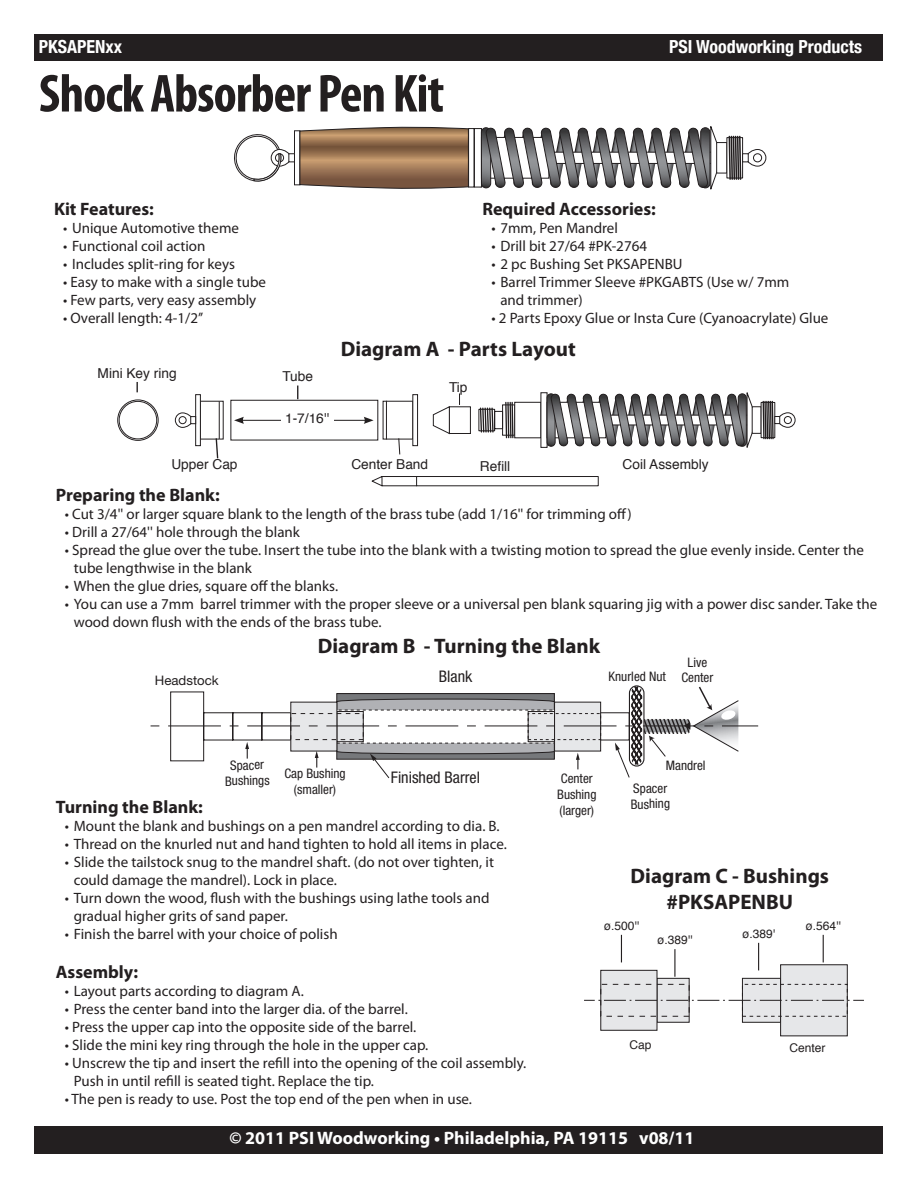
<style>
.page{position:relative;width:918px;height:1188px;background:#fff}
.page>*{position:absolute;margin:0;border:0;box-sizing:border-box;transform-origin:0 0}
.t1{font:700 condensed 54px "Myriad Pro";letter-spacing:-.02em;color:#231f20}
.t2{font:700 21px "Myriad Pro";color:#231f20}
.t3{font:700 18px "Myriad Pro";color:#231f20}
.t4{font:700 18px "Myriad Pro";color:#fff}
.t5{font:700 condensed 18px "Helvetica Neue";color:#fff}
.t6{font:condensed 16.05px "Helvetica Neue";color:#231f20}
.t7{font:15px/18px "Myriad Pro";color:#231f20}
.t8{font:13.65px "Helvetica";color:#231f20}
.t9{font:condensed 13.05px/15.8px "Helvetica Neue";color:#231f20}
.t10{font:13.05px "Helvetica Neue";color:#231f20}
.t11{font:12px "Helvetica";color:#231f20}
</style>
<div class="page">
<div style="left:34px;top:34px;width:850px;height:27px;background:#231f20"></div>
<div style="left:34px;top:1126px;width:850px;height:28px;background:#231f20"></div>
<div style="left:231px;top:400px;width:147px;height:40px;background:#fff;border:1px solid #231f20"></div>
<svg style="left:195px;top:394px;width:6px;height:52px"></svg>
<div style="left:383px;top:401px;width:30px;height:38px;border:1px solid #231f20"></div>
<div style="left:413px;top:394px;width:5px;height:52px;border:1px solid #231f20"></div>
<hr style="left:219px;top:401px;width:1px;height:38px;background:#231f20">
<hr style="left:386px;top:401px;width:1px;height:39px;background:#231f20">
<svg style="left:175px;top:413px;width:17px;height:14px"></svg>
<div style="left:175px;top:413px;width:17px;height:15px;border:1px solid #231f20;border-radius:7px"></div>
<div style="left:179px;top:417px;width:7px;height:7px;background:#fff;border-radius:50%"></div>
<div style="left:179px;top:416px;width:7px;height:8px;border:1px solid #231f20;border-radius:50%"></div>
<svg style="left:191px;top:416px;width:5px;height:8px"></svg>
<div style="left:449px;top:407px;width:22px;height:27px;background:#fff;border:1px solid #231f20"></div>
<svg style="left:433px;top:406px;width:17px;height:28px"></svg>
<svg style="left:774px;top:402px;width:1px;height:36px"></svg>
<svg style="left:778px;top:413px;width:17px;height:14px"></svg>
<div style="left:778px;top:413px;width:17px;height:14px;border:1px solid #231f20;border-radius:7px"></div>
<div style="left:784px;top:417px;width:7px;height:7px;background:#fff;border-radius:50%"></div>
<div style="left:784px;top:416px;width:8px;height:8px;border:1px solid #231f20;border-radius:50%"></div>
<svg style="left:775px;top:416px;width:5px;height:8px"></svg>
<svg style="left:118px;top:400px;width:40px;height:40px"></svg>
<div style="left:118px;top:400px;width:40px;height:41px;border:1px solid #231f20;border-radius:50%"></div>
<div style="left:119px;top:401px;width:38px;height:38px;background:#fff;border-radius:50%"></div>
<div style="left:119px;top:401px;width:38px;height:38px;border:1px solid #231f20;border-radius:50%"></div>
<svg style="left:479px;top:392px;width:295px;height:56px"></svg>
<svg style="left:371px;top:476px;width:228px;height:10px"></svg>
<svg style="left:459px;top:393px;width:1px;height:12px"></svg>
<hr style="left:242px;top:420px;width:124px;height:1px;background:#231f20">
<svg style="left:234px;top:417px;width:10px;height:7px"></svg>
<svg style="left:364px;top:417px;width:10px;height:7px"></svg>
<div style="left:281px;top:413px;width:52px;height:14px;background:#fff"></div>
<svg style="left:297px;top:386px;width:1px;height:13px"></svg>
<svg style="left:215px;top:437px;width:4px;height:22px"></svg>
<svg style="left:398px;top:437px;width:3px;height:18px"></svg>
<svg style="left:742px;top:137px;width:1px;height:41px"></svg>
<svg style="left:747px;top:149px;width:19px;height:17px"></svg>
<div style="left:746px;top:149px;width:20px;height:17px;border:1px solid #231f20;border-radius:8px"></div>
<div style="left:754px;top:154px;width:8px;height:8px;background:#fff;border-radius:50%"></div>
<div style="left:753px;top:154px;width:9px;height:8px;border:1px solid #231f20;border-radius:50%"></div>
<svg style="left:742px;top:154px;width:6px;height:8px"></svg>
<svg style="left:294px;top:131px;width:6px;height:54px"></svg>
<svg style="left:291px;top:154px;width:4px;height:8px"></svg>
<svg style="left:300px;top:126px;width:442px;height:64px"></svg>
<svg style="left:234px;top:134px;width:57px;height:48px"></svg>
<svg style="left:151px;top:685px;width:607px;height:94px"></svg>
<div style="left:657px;top:978px;width:32px;height:45px;background:#e6e7e9;border:1px solid #231f20"></div>
<div style="left:600px;top:970px;width:57px;height:61px;background:#e6e7e9;border:1px solid #231f20"></div>
<div style="left:601px;top:984px;width:88px;height:33px;border:1px dashed #231f20"></div>
<div style="left:742px;top:978px;width:39px;height:45px;background:#e6e7e9;border:1px solid #231f20"></div>
<div style="left:780px;top:964px;width:68px;height:72px;background:#e6e7e9;border:1px solid #231f20"></div>
<div style="left:742px;top:984px;width:106px;height:32px;border:1px dashed #231f20"></div>
<svg style="left:584px;top:1000px;width:280px;height:1px"></svg>
<svg style="left:823px;top:935px;width:1px;height:27px"></svg>
<svg style="left:621px;top:935px;width:1px;height:27px"></svg>
<svg style="left:758px;top:943px;width:1px;height:27px"></svg>
<svg style="left:674px;top:949px;width:1px;height:28px"></svg>
<p class="t5" style="left:39px;top:36px;width:85px">PKSAPENxx</p>
<p class="t5" style="left:669px;top:36px;width:195px">PSI Woodworking Products</p>
<p class="t1" style="left:39px;top:60px;width:407px">Shock Absorber Pen Kit</p>
<p class="t3" style="left:54px;top:197px;width:101px">Kit Features:</p>
<p class="t7" style="left:63px;top:218px;width:178px">• Unique Automotive theme</p>
<p class="t7" style="left:63px;top:236px;width:144px">• Functional coil action</p>
<p class="t7" style="left:63px;top:254px;width:174px">• Includes split-ring for keys</p>
<p class="t7" style="left:63px;top:272px;width:205px">• Easy to make with a single tube</p>
<p class="t7" style="left:63px;top:290px;width:195px">• Few parts, very easy assembly</p>
<p class="t7" style="left:63px;top:308px;width:142px">• Overall length: 4-1/2’’</p>
<p class="t3" style="left:482px;top:197px;width:175px">Required Accessories:</p>
<p class="t7" style="left:491px;top:218px;width:128px">• 7mm, Pen Mandrel</p>
<p class="t7" style="left:491px;top:236px;width:157px">• Drill bit 27/64 #PK-2764</p>
<p class="t7" style="left:491px;top:254px;width:193px">• 2 pc Bushing Set PKSAPENBU</p>
<p class="t7" style="left:491px;top:272px;width:300px">• Barrel Trimmer Sleeve #PKGABTS (Use w/ 7mm</p>
<p class="t7" style="left:500px;top:290px;width:84px">and trimmer)</p>
<p class="t7" style="left:491px;top:308px;width:339px">• 2 Parts Epoxy Glue or Insta Cure (Cyanoacrylate) Glue</p>
<p class="t2" style="left:341px;top:335px;width:237px">Diagram A - Parts Layout</p>
<p class="t8" style="left:98px;top:363px;width:81px">Mini Key ring</p>
<p class="t8" style="left:282px;top:365px;width:32px">Tube</p>
<p class="t8" style="left:449px;top:377px;width:20px">Tip</p>
<p class="t8" style="left:285px;top:408px;width:46px">1-7/16''</p>
<p class="t8" style="left:171px;top:453px;width:68px">Upper Cap</p>
<p class="t8" style="left:351px;top:453px;width:78px">Center Band</p>
<p class="t8" style="left:623px;top:453px;width:87px">Coil Assembly</p>
<p class="t8" style="left:480px;top:455px;width:32px">Refill</p>
<p class="t3" style="left:56px;top:484px;width:165px">Preparing the Blank:</p>
<p class="t7" style="left:65px;top:505px;width:568px">• Cut 3/4'' or larger square blank to the length of the brass tube (add 1/16'' for trimming off)</p>
<p class="t7" style="left:65px;top:523px;width:237px">• Drill a 27/64'' hole through the blank</p>
<p class="t7" style="left:65px;top:541px;width:801px">• Spread the glue over the tube. Insert the tube into the blank with a twisting motion to spread the glue evenly inside. Center the</p>
<p class="t7" style="left:74px;top:559px;width:180px">tube lengthwise in the blank</p>
<p class="t7" style="left:65px;top:577px;width:275px">• When the glue dries, square off the blanks.</p>
<p class="t7" style="left:74px;top:595px;width:805px;text-indent:-9px">• You can use a 7mm barrel trimmer with the proper sleeve or a universal pen blank squaring jig with a power disc sander. Take the wood down flush with the ends of the brass tube.</p>
<p class="t10" style="left:155px;top:672px;width:65px">Headstock</p>
<p class="t2" style="left:318px;top:632px;width:284px">Diagram B - Turning the Blank</p>
<p class="t6" style="left:439px;top:667px;width:35px">Blank</p>
<p class="t9" style="left:609px;top:655px;width:106px;line-height:13.8px;text-indent:79px">Live<br>Knurled Nut Center</p>
<p class="t9" style="left:225px;top:757px;width:46px;text-align:center;rotate:-1deg">Spacer<br>Bushings</p>
<p class="t9" style="left:284px;top:765px;width:63px;text-align:center">Cap Bushing (smaller)</p>
<p class="t9" style="left:557px;top:770px;width:41px">Center<br>Bushing (larger)</p>
<p class="t6" style="left:391px;top:768px;width:91px">Finished Barrel</p>
<p class="t3" style="left:56px;top:795px;width:149px">Turning the Blank:</p>
<p class="t7" style="left:65px;top:816px;width:436px">• Mount the blank and bushings on a pen mandrel according to dia. B.</p>
<p class="t7" style="left:65px;top:834px;width:443px">• Thread on the knurled nut and hand tighten to hold all items in place.</p>
<p class="t7" style="left:74px;top:852px;width:422px;text-indent:-9px">• Slide the tailstock snug to the mandrel shaft. (do not over tighten, it could damage the mandrel). Lock in place.</p>
<p class="t7" style="left:74px;top:888px;width:417px;text-indent:-9px">• Turn down the wood, flush with the bushings using lathe tools and gradual higher grits of sand paper.</p>
<p class="t7" style="left:65px;top:924px;width:274px">• Finish the barrel with your choice of polish</p>
<p class="t3" style="left:56px;top:960px;width:84px">Assembly:</p>
<p class="t7" style="left:65px;top:982px;width:241px">• Layout parts according to diagram A.</p>
<p class="t7" style="left:65px;top:1000px;width:345px">• Press the center band into the larger dia. of the barrel.</p>
<p class="t7" style="left:65px;top:1018px;width:353px">• Press the upper cap into the opposite side of the barrel.</p>
<p class="t7" style="left:65px;top:1036px;width:365px">• Slide the mini key ring through the hole in the upper cap.</p>
<p class="t7" style="left:74px;top:1054px;width:454px;text-indent:-9px">• Unscrew the tip and insert the refill into the opening of the coil assembly.<br>Push in until refill is seated tight. Replace the tip.</p>
<p class="t7" style="left:65px;top:1090px;width:409px">• The pen is ready to use. Post the top end of the pen when in use.</p>
<p class="t9" style="left:666px;top:757px;width:41px">Mandrel</p>
<p class="t9" style="left:630px;top:780px;width:41px;rotate:-1deg">Spacer<br>Bushing</p>
<p class="t2" style="left:631px;top:863px;width:200px">Diagram C - Bushings</p>
<p class="t2" style="left:666px;top:888px;width:128px">#PKSAPENBU</p>
<p class="t11" style="left:604px;top:917px;width:37px">ø.500''</p>
<p class="t11" style="left:806px;top:917px;width:37px">ø.564''</p>
<p class="t11" style="left:742px;top:925px;width:34px">ø.389'</p>
<p class="t11" style="left:657px;top:931px;width:37px">ø.389''</p>
<p class="t11" style="left:629px;top:1036px;width:24px">Cap</p>
<p class="t11" style="left:790px;top:1038px;width:38px">Center</p>
<p class="t4" style="left:229px;top:1126px;width:467px">© 2011 PSI Woodworking • Philadelphia, PA 19115 v08/11</p>
</div>
